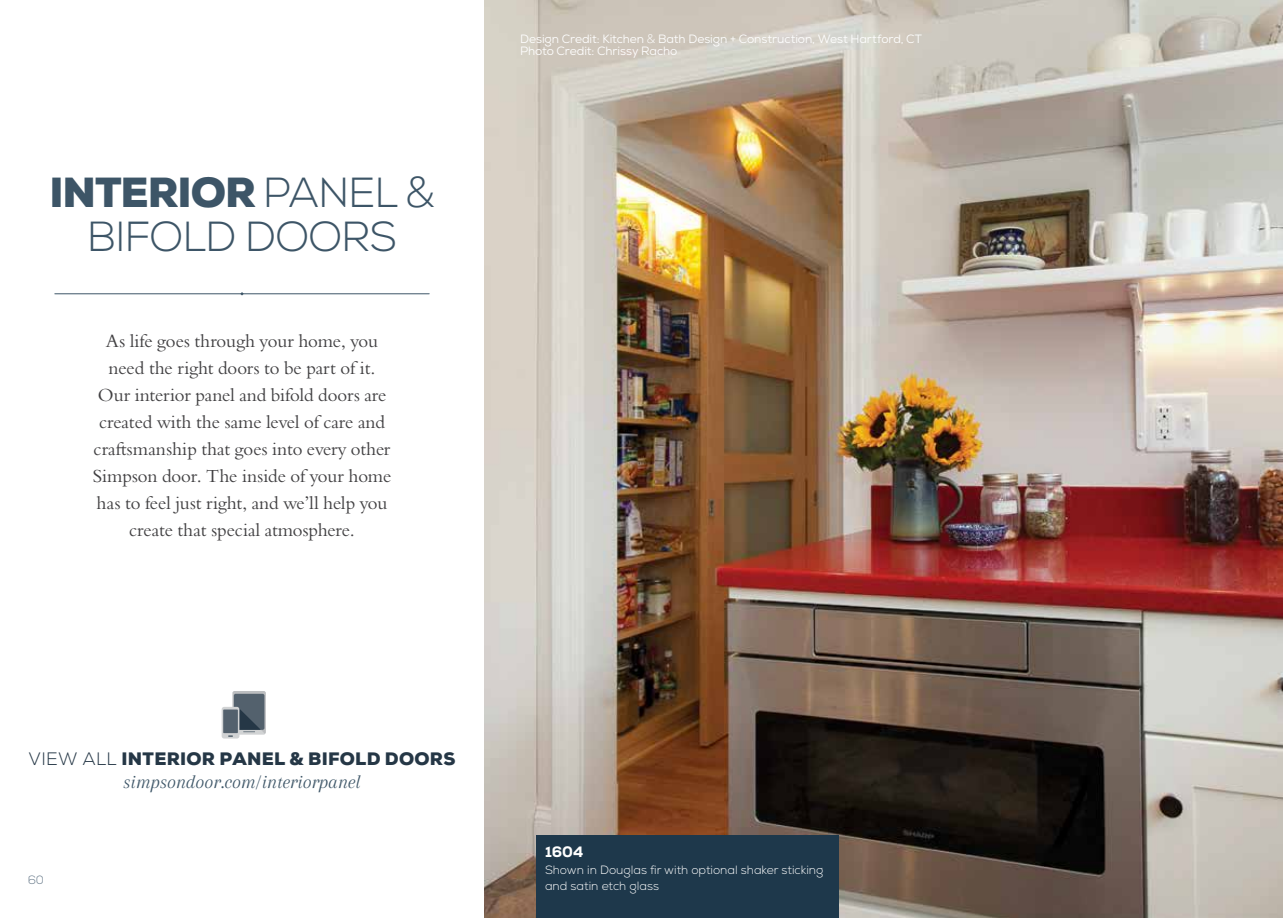
<style>
.page{position:relative;width:1283px;height:918px;background:#fff}
.page>*{position:absolute;margin:0;border:0;box-sizing:border-box;transform-origin:0 0}
.t1{font:300 42px/43.5px "Nexa";letter-spacing:-.025em;color:#3d5567;text-align:center}
.t2{font:italic 19.5px "Arapey";color:#3d5567}
.t3{font:18px/27px "Borgia Pro";color:#414042;text-align:center}
.t4{font:900 18px "Nexa";letter-spacing:.015em;color:#253746}
.t5{font:800 15px "Nexa";color:#fff}
.t6{font:12px/12px "Nexa";letter-spacing:-.005em;color:#fff}
.t7{font:300 12px/15.8px "Nexa";color:#fff}
.t8{font:300 12px "Nexa";color:#697b8b}
.s1{font-weight:900}
.s2{font-family:"Open Sans"}
.s3{font-family:"Open Sans";font-weight:300}
.s4{font-weight:300}
.s5{font-family:"Open Sans";font-weight:800}
</style>
<div class="page">
<hr style="left:1282px;top:0;width:1px;height:918px;background:#1e384b">
<img style="left:484px;top:0;width:798px;height:918px">
<hr style="left:55px;top:294px;width:374px;height:1px;background:#3d5567">
<svg style="left:240px;top:292px;width:4px;height:4px"></svg>
<div style="left:536px;top:835px;width:302px;height:83px;background:#1e384b"></div>
<svg style="left:232px;top:691px;width:34px;height:43px"></svg>
<div style="left:234px;top:694px;width:30px;height:36px;background:#53616d;border-radius:2px"></div>
<svg style="left:222px;top:707px;width:17px;height:32px"></svg>
<svg style="left:228px;top:708px;width:37px;height:29px"></svg>
<div style="left:223px;top:710px;width:15px;height:23px;background:#53616d"></div>
<h1 class="t1" style="left:49px;top:172px;width:387px"><span class="s1">INTERIOR</span> PANEL <span class="s2">&amp;<br></span>BIFOLD DOORS</h1>
<p class="t3" style="left:93px;top:328px;width:300px">As life goes through your home, you need the right doors to be part of it.<br>Our interior panel and bifold doors are created with the same level of care and craftsmanship that goes into every other Simpson door. The inside of your home has to feel just right, and we’ll help you create that special atmosphere.</p>
<p class="t6" style="left:520px;top:33px;width:403px">Design Credit: Kitchen <span class="s3">&amp;</span> Bath Design + Construction, West Hartford, CT<br>Photo Credit: Chrissy Racho</p>
<p class="t4" style="left:29px;top:747px;width:428px"><span class="s4">VIEW ALL</span> INTERIOR PANEL <span class="s5">&amp;</span> BIFOLD DOORS</p>
<p class="t2" style="left:123px;top:771px;width:239px">simpsondoor.com/interiorpanel</p>
<p class="t8" style="left:28px;top:873px;width:18px">60</p>
<p class="t5" style="left:545px;top:843px;width:40px">1604</p>
<p class="t7" style="left:545px;top:863px;width:280px">Shown in Douglas fir with optional shaker sticking and satin etch glass</p>
</div>
